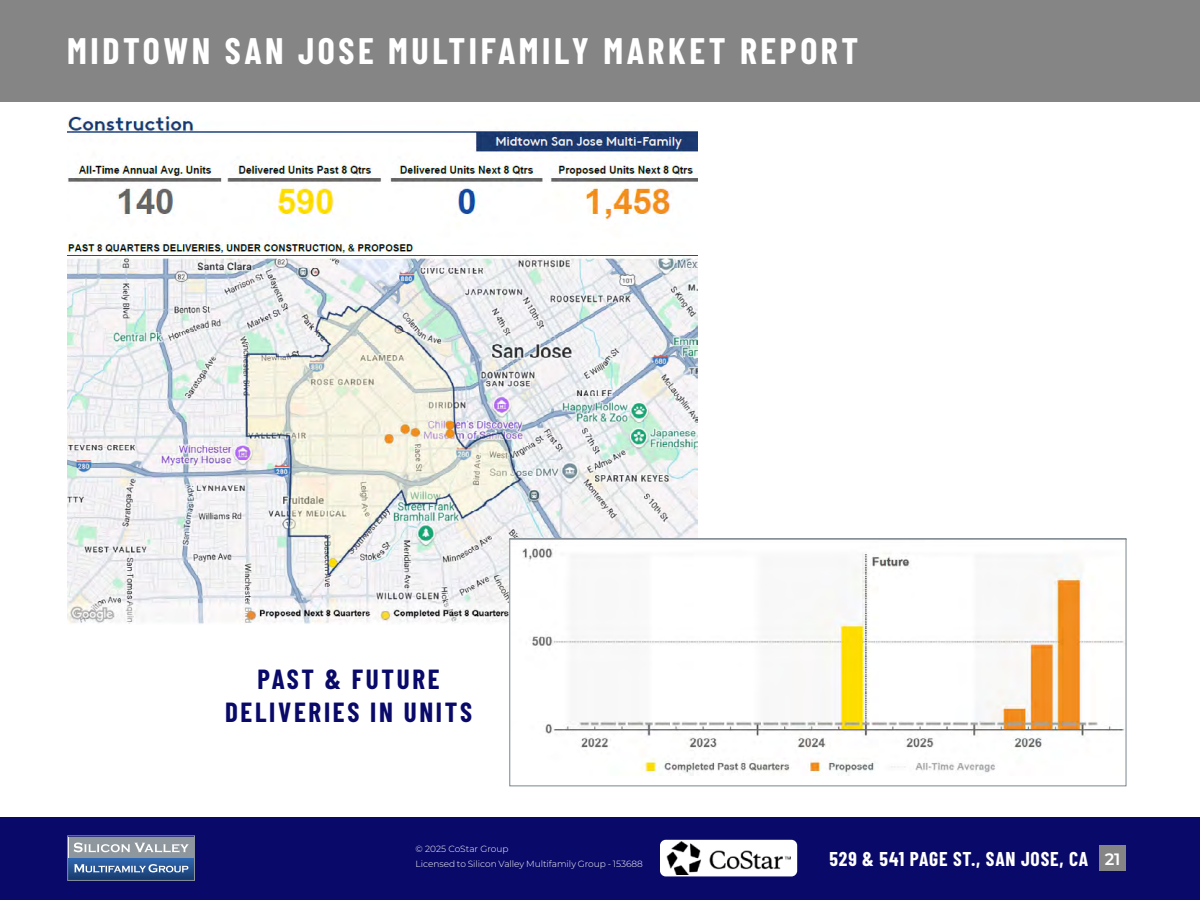
<style>
.page{position:relative;width:1200px;height:900px;background:#fff}
.page>*{position:absolute;margin:0;border:0;box-sizing:border-box;transform-origin:0 0}
.t1{font:700 36px "Barlow Condensed";letter-spacing:.1em;color:#fff}
.t2{font:700 27px/32.4px "Barlow Condensed";letter-spacing:.1em;color:#090969;text-align:center}
.t3{font:700 19.5px "Barlow Condensed";letter-spacing:.04em;color:#fff}
.t4{font:300 9px/15.3px "Montserrat";color:#fff}
.s1{font-family:"Montserrat";font-weight:600;font-size:16.5px}
</style>
<div class="page">
<div style="left:0;top:818px;width:1200px;height:82px;background:#090969"></div>
<div style="left:1099px;top:845px;width:27px;height:26px;background:#858585"></div>
<svg style="left:67px;top:835px;width:128px;height:46px;background:#6c83a1"></svg>
<div style="left:660px;top:840px;width:137px;height:36px;background:#fff;border-radius:6px"></div>
<img style="left:667px;top:842px;width:123px;height:33px">
<div style="left:0;top:0;width:1200px;height:101px;background:#858585"></div>
<img style="left:68px;top:114px;width:630px;height:511px">
<img style="left:512px;top:541px;width:612px;height:234px">
<div style="left:510px;top:539px;width:616px;height:247px;border:1px solid #7b868d"></div>
<h1 class="t1" style="left:67px;top:25px;width:793px">MIDTOWN SAN JOSE MULTIFAMILY MARKET REPORT</h1>
<h2 class="t2" style="left:225px;top:662px;width:249px">PAST &amp; FUTURE<br>DELIVERIES IN UNITS</h2>
<p class="t4" style="left:416px;top:841px;width:229px">© 2025 CoStar Group<br>Licensed to Silicon Valley Multifamily Group - 153688</p>
<h3 class="t3" style="left:829px;top:845px;width:293px">529 &amp; 541 PAGE ST., SAN JOSE, CA <span class="s1">21</span></h3>
</div>
